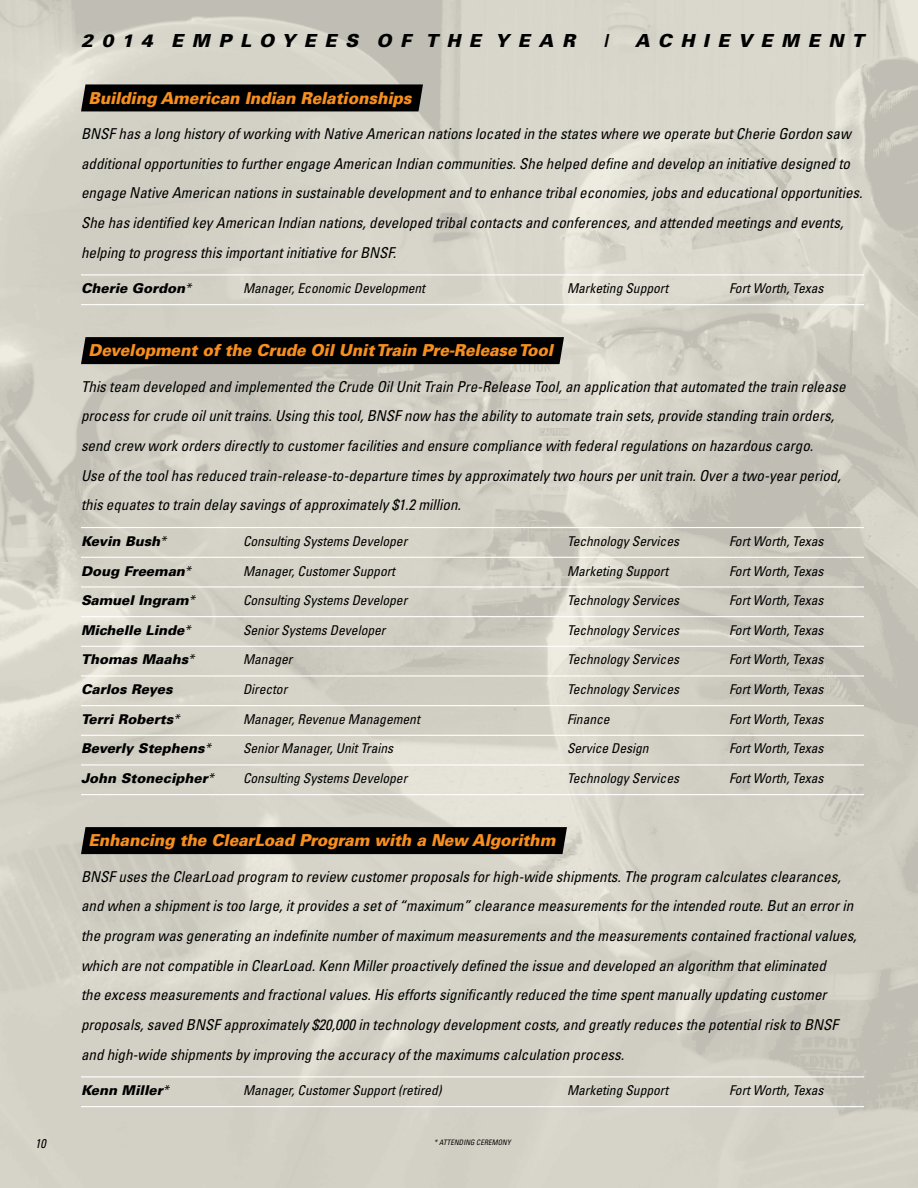
<style>
.page{position:relative;width:918px;height:1188px;background:#fff}
.page>*{position:absolute;margin:0;border:0;box-sizing:border-box;transform-origin:0 0}
.t1{font:italic 900 18px "Univers";letter-spacing:.475em;color:#000}
.t2{font:italic 900 16.5px "Univers";letter-spacing:-.005em;color:#f78e1e;scale:.95 1}
.t3{font:italic condensed 15px/29.7px "Univers";color:#000}
.t4{font:italic condensed 13.5px "Univers";color:#000}
.t5{font:italic 900 13.5px "Univers";color:#000}
.t6{font:italic condensed 12.75px "Univers";color:#000;scale:.95 1}
.t7{font:italic condensed 7.5px "Univers";letter-spacing:.015em;color:#000;scale:.95 1}
.s1{font-weight:400;font-stretch:condensed}
</style>
<div class="page">
<div style="left:81px;top:84px;width:342px;height:27px;background:#000"></div>
<div style="left:81px;top:337px;width:483px;height:27px;background:#000"></div>
<div style="left:81px;top:827px;width:486px;height:27px;background:#000"></div>
<p class="t6" style="left:35px;top:1136px;width:13px">10</p>
<p class="t1" style="left:81px;top:29px;width:496px">2014 EMPLOYEES OF THE YEAR</p>
<p class="t1" style="left:603px;top:29px;width:7px">|</p>
<p class="t1" style="left:635px;top:29px;width:231px">ACHIEVEMENT</p>
<p class="t2" style="left:88px;top:88px;width:342px">Building American Indian Relationships</p>
<p class="t3" style="left:81px;top:118px;width:783px">BNSF has a long history of working with Native American nations located in the states where we operate but Cherie Gordon saw additional opportunities to further engage American Indian communities. She helped define and develop an initiative designed to engage Native American nations in sustainable development and to enhance tribal economies, jobs and educational opportunities.<br>She has identified key American Indian nations, developed tribal contacts and conferences, and attended meetings and events, helping to progress this important initiative for BNSF.</p>
<p class="t5" style="left:81px;top:280px;width:112px">Cherie Gordon<span class="s1">*</span></p>
<p class="t4" style="left:243px;top:280px;width:184px">Manager, Economic Development</p>
<p class="t4" style="left:567px;top:280px;width:103px">Marketing Support</p>
<p class="t4" style="left:729px;top:280px;width:96px">Fort Worth, Texas</p>
<p class="t2" style="left:88px;top:340px;width:491px">Development of the Crude Oil Unit Train Pre-Release Tool</p>
<p class="t3" style="left:81px;top:371px;width:766px">This team developed and implemented the Crude Oil Unit Train Pre-Release Tool, an application that automated the train release process for crude oil unit trains. Using this tool, BNSF now has the ability to automate train sets, provide standing train orders, send crew work orders directly to customer facilities and ensure compliance with federal regulations on hazardous cargo.<br>Use of the tool has reduced train-release-to-departure times by approximately two hours per unit train. Over a two-year period, this equates to train delay savings of approximately $1.2 million.</p>
<p class="t5" style="left:81px;top:533px;width:87px">Kevin Bush<span class="s1">*</span></p>
<p class="t4" style="left:243px;top:533px;width:166px">Consulting Systems Developer</p>
<p class="t4" style="left:567px;top:533px;width:114px">Technology Services</p>
<p class="t4" style="left:729px;top:533px;width:96px">Fort Worth, Texas</p>
<p class="t5" style="left:81px;top:562px;width:111px">Doug Freeman<span class="s1">*</span></p>
<p class="t4" style="left:243px;top:562px;width:154px">Manager, Customer Support</p>
<p class="t4" style="left:567px;top:562px;width:103px">Marketing Support</p>
<p class="t4" style="left:729px;top:562px;width:96px">Fort Worth, Texas</p>
<p class="t5" style="left:81px;top:592px;width:115px">Samuel Ingram<span class="s1">*</span></p>
<p class="t4" style="left:243px;top:592px;width:166px">Consulting Systems Developer</p>
<p class="t4" style="left:567px;top:592px;width:114px">Technology Services</p>
<p class="t4" style="left:729px;top:592px;width:96px">Fort Worth, Texas</p>
<p class="t5" style="left:81px;top:622px;width:111px">Michelle Linde<span class="s1">*</span></p>
<p class="t4" style="left:243px;top:621px;width:144px">Senior Systems Developer</p>
<p class="t4" style="left:567px;top:621px;width:114px">Technology Services</p>
<p class="t4" style="left:729px;top:621px;width:96px">Fort Worth, Texas</p>
<p class="t5" style="left:81px;top:651px;width:115px">Thomas Maahs<span class="s1">*</span></p>
<p class="t4" style="left:243px;top:651px;width:51px">Manager</p>
<p class="t4" style="left:567px;top:651px;width:114px">Technology Services</p>
<p class="t4" style="left:729px;top:651px;width:96px">Fort Worth, Texas</p>
<p class="t5" style="left:81px;top:681px;width:93px">Carlos Reyes</p>
<p class="t4" style="left:243px;top:681px;width:46px">Director</p>
<p class="t4" style="left:567px;top:681px;width:114px">Technology Services</p>
<p class="t4" style="left:729px;top:681px;width:96px">Fort Worth, Texas</p>
<p class="t5" style="left:81px;top:711px;width:100px">Terri Roberts<span class="s1">*</span></p>
<p class="t4" style="left:243px;top:710px;width:178px">Manager, Revenue Management</p>
<p class="t4" style="left:567px;top:710px;width:44px">Finance</p>
<p class="t4" style="left:729px;top:710px;width:96px">Fort Worth, Texas</p>
<p class="t5" style="left:81px;top:740px;width:131px">Beverly Stephens<span class="s1">*</span></p>
<p class="t4" style="left:243px;top:740px;width:152px">Senior Manager, Unit Trains</p>
<p class="t4" style="left:567px;top:740px;width:83px">Service Design</p>
<p class="t4" style="left:729px;top:740px;width:96px">Fort Worth, Texas</p>
<p class="t5" style="left:81px;top:770px;width:134px">John Stonecipher<span class="s1">*</span></p>
<p class="t4" style="left:243px;top:770px;width:166px">Consulting Systems Developer</p>
<p class="t4" style="left:567px;top:770px;width:114px">Technology Services</p>
<p class="t4" style="left:729px;top:770px;width:96px">Fort Worth, Texas</p>
<p class="t2" style="left:88px;top:830px;width:493px">Enhancing the ClearLoad Program with a New Algorithm</p>
<p class="t3" style="left:81px;top:861px;width:777px">BNSF uses the ClearLoad program to review customer proposals for high-wide shipments. The program calculates clearances, and when a shipment is too large, it provides a set of “maximum” clearance measurements for the intended route. But an error in the program was generating an indefinite number of maximum measurements and the measurements contained fractional values, which are not compatible in ClearLoad. Kenn Miller proactively defined the issue and developed an algorithm that eliminated<br>the excess measurements and fractional values. His efforts significantly reduced the time spent manually updating customer proposals, saved BNSF approximately $20,000 in technology development costs, and greatly reduces the potential risk to BNSF and high-wide shipments by improving the accuracy of the maximums calculation process.</p>
<p class="t5" style="left:81px;top:1082px;width:89px">Kenn Miller<span class="s1">*</span></p>
<p class="t4" style="left:243px;top:1082px;width:200px">Manager, Customer Support (retired)</p>
<p class="t4" style="left:567px;top:1082px;width:103px">Marketing Support</p>
<p class="t4" style="left:729px;top:1082px;width:96px">Fort Worth, Texas</p>
<p class="t7" style="left:434px;top:1138px;width:82px">* ATTENDING CEREMONY</p>
</div>
